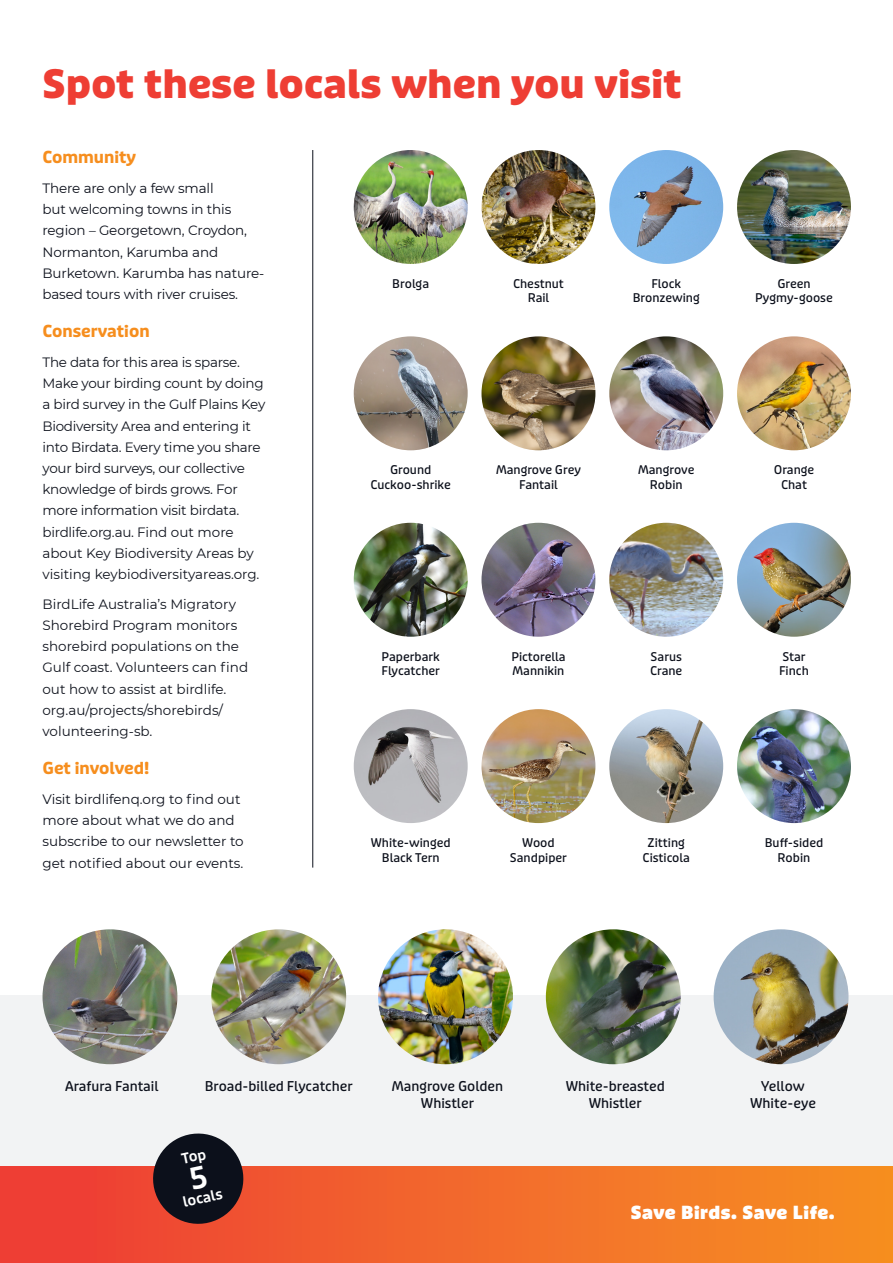
<style>
.page{position:relative;width:893px;height:1263px;background:#fff}
.page>*{position:absolute;margin:0;border:0;box-sizing:border-box;transform-origin:0 0}
.t1{font:800 39px "Puffin Display";letter-spacing:.01em;color:#ee3e34}
.t2{font:900 18px "Puffin Display";letter-spacing:.03em;color:#fff}
.t3{font:700 16.5px "Puffin Display";color:#f68e1e}
.t4{font:600 14.25px "Puffin Display";color:#fff}
.t5{font:13.5px/21.1px "Montserrat";letter-spacing:-.02em;color:#0f131d}
.t6{font:13.5px/21.1px "Montserrat";letter-spacing:-.01em;color:#0c101b}
.t7{font:13.5px/21.1px "Montserrat";color:#0f131d}
.t8{font:500 13.5px/16.2px "Puffin Display";color:#0c101b;text-align:center}
.t9{font:500 12px/14.4px "Puffin Display";color:#0c101b;text-align:center}
</style>
<div class="page">
<div style="left:0;top:995px;width:893px;height:268px;background:#f2f3f4"></div>
<div style="left:0;top:1166px;width:893px;height:97px;background:linear-gradient(to right,#ed3a36,#f69121)"></div>
<img style="left:43px;top:929px;width:134px;height:135px;border-radius:67px">
<img style="left:211px;top:929px;width:135px;height:135px;border-radius:67px">
<img style="left:378px;top:929px;width:135px;height:135px;border-radius:67px">
<img style="left:546px;top:929px;width:135px;height:135px;border-radius:67px">
<img style="left:714px;top:929px;width:134px;height:135px;border-radius:67px">
<img style="left:354px;top:150px;width:114px;height:114px;border-radius:57px">
<img style="left:481px;top:150px;width:114px;height:114px;border-radius:57px">
<img style="left:609px;top:150px;width:114px;height:114px;border-radius:57px">
<img style="left:737px;top:150px;width:114px;height:114px;border-radius:57px">
<img style="left:354px;top:336px;width:114px;height:114px;border-radius:57px">
<img style="left:481px;top:336px;width:114px;height:114px;border-radius:57px">
<img style="left:609px;top:336px;width:114px;height:114px;border-radius:57px">
<img style="left:737px;top:336px;width:114px;height:114px;border-radius:57px">
<img style="left:354px;top:523px;width:114px;height:114px;border-radius:57px">
<img style="left:481px;top:523px;width:114px;height:114px;border-radius:57px">
<img style="left:609px;top:523px;width:114px;height:114px;border-radius:57px">
<img style="left:737px;top:523px;width:114px;height:114px;border-radius:57px">
<img style="left:354px;top:709px;width:114px;height:114px;border-radius:57px">
<img style="left:481px;top:709px;width:114px;height:114px;border-radius:57px">
<img style="left:609px;top:709px;width:114px;height:114px;border-radius:57px">
<img style="left:737px;top:709px;width:114px;height:114px;border-radius:57px">
<hr style="left:312px;top:150px;width:1px;height:717px;background:#0c101b">
<svg style="left:147px;top:1133px;width:103px;height:97px;background:#5e3c3d"></svg>
<p class="t1" style="left:43px;top:60px;width:640px">Spot these locals when you visit</p>
<p class="t3" style="left:43px;top:147px;width:95px">Community</p>
<p class="t6" style="left:43px;top:177px;width:223px">There are only a few small<br>but welcoming towns in this region – Georgetown, Croydon,<br>Normanton, Karumba and<br>Burketown. Karumba has nature&shy;based tours with river cruises.</p>
<p class="t3" style="left:43px;top:321px;width:109px">Conservation</p>
<p class="t5" style="left:43px;top:351px;width:224px">The data for this area is sparse.<br>Make your birding count by doing a bird survey in the Gulf Plains Key Biodiversity Area and entering it into Birdata. Every time you share your bird surveys, our collective knowledge of birds grows. For more information visit birdata. birdlife.org.au. Find out more about Key Biodiversity Areas by visiting keybiodiversityareas.org.</p>
<p class="t7" style="left:43px;top:593px;width:207px">BirdLife Australia’s Migratory<br>Shorebird Program monitors shorebird populations on the<br>Gulf coast. Volunteers can find out how to assist at birdlife. org.au/projects/shorebirds/ volunteering-sb.</p>
<p class="t3" style="left:43px;top:758px;width:108px">Get involved!</p>
<p class="t6" style="left:43px;top:788px;width:203px">Visit birdlifenq.org to find out more about what we do and subscribe to our newsletter to get notified about our events.</p>
<p class="t9" style="left:392px;top:277px;width:38px">Brolga</p>
<p class="t9" style="left:513px;top:277px;width:52px">Chestnut<br>Rail</p>
<p class="t9" style="left:633px;top:277px;width:69px">Flock<br>Bronzewing</p>
<p class="t9" style="left:755px;top:277px;width:79px">Green<br>Pygmy-goose</p>
<p class="t9" style="left:370px;top:463px;width:82px">Ground<br>Cuckoo-shrike</p>
<p class="t9" style="left:496px;top:463px;width:86px">Mangrove Grey<br>Fantail</p>
<p class="t9" style="left:638px;top:463px;width:58px">Mangrove<br>Robin</p>
<p class="t9" style="left:774px;top:463px;width:42px">Orange<br>Chat</p>
<p class="t9" style="left:381px;top:649px;width:60px;text-align:left">Paperbark<br>Flycatcher</p>
<p class="t9" style="left:511px;top:649px;width:56px;text-align:left">Pictorella<br>Mannikin</p>
<p class="t9" style="left:650px;top:649px;width:34px;text-align:left">Sarus<br>Crane</p>
<p class="t9" style="left:779px;top:649px;width:31px;text-align:left">Star<br>Finch</p>
<p class="t9" style="left:371px;top:836px;width:81px">White-winged<br>Black Tern</p>
<p class="t9" style="left:510px;top:836px;width:59px">Wood<br>Sandpiper</p>
<p class="t9" style="left:643px;top:836px;width:49px">Zitting<br>Cisticola</p>
<p class="t9" style="left:765px;top:836px;width:60px">Buff-sided<br>Robin</p>
<p class="t8" style="left:65px;top:1079px;width:95px">Arafura Fantail</p>
<p class="t8" style="left:205px;top:1078px;width:149px">Broad-billed Flycatcher</p>
<p class="t8" style="left:392px;top:1079px;width:113px">Mangrove Golden<br>Whistler</p>
<p class="t8" style="left:566px;top:1079px;width:101px">White-breasted<br>Whistler</p>
<p class="t8" style="left:750px;top:1079px;width:67px">Yellow<br>White-eye</p>
<p class="t4" style="left:181px;top:1193px;width:41px;rotate:-12deg">locals</p>
<p class="t2" style="left:631px;top:1201px;width:205px">Save Birds. Save Life.</p>
</div>
